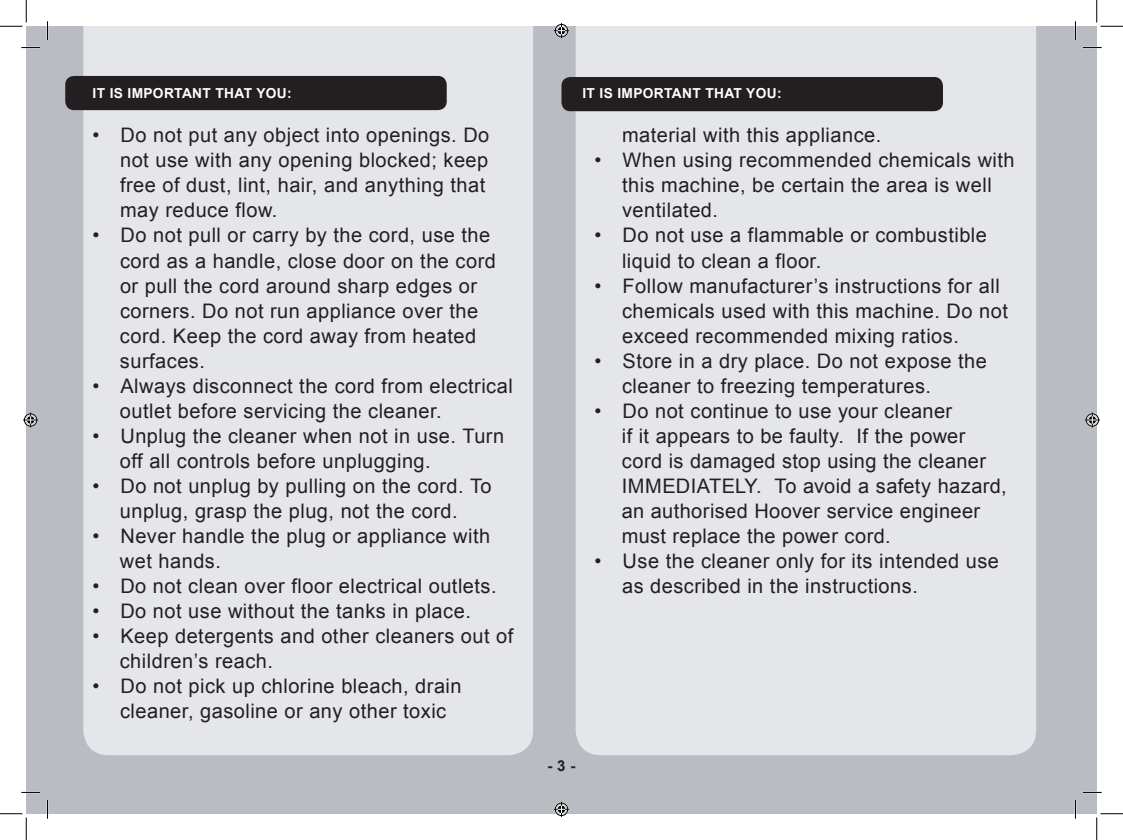
<style>
.page{position:relative;width:1123px;height:840px;background:#fff}
.page>*{position:absolute;margin:0;border:0;box-sizing:border-box;transform-origin:0 0}
.t1{font:20px/25px "Arial";letter-spacing:.025em;color:#231f20}
.t2{font:700 15px "Arial";color:#231f20}
.t3{font:700 13.75px "Arial";letter-spacing:.025em;color:#fff}
</style>
<div class="page">
<div style="left:26px;top:26px;width:1070px;height:787px;background:#b9bdc3"></div>
<div style="left:83px;top:26px;width:450px;height:728px;background:#e4e6e9"></div>
<div style="left:575px;top:26px;width:461px;height:728px;background:#e4e6e9"></div>
<div style="left:65px;top:76px;width:382px;height:34px;background:#231f20;border-radius:9px"></div>
<div style="left:561px;top:77px;width:382px;height:34px;background:#231f20;border-radius:9px"></div>
<svg style="left:21px;top:47px;width:19px;height:1px"></svg>
<svg style="left:1083px;top:47px;width:18px;height:1px"></svg>
<svg style="left:47px;top:21px;width:1px;height:19px"></svg>
<svg style="left:47px;top:800px;width:1px;height:18px"></svg>
<svg style="left:1074px;top:21px;width:2px;height:19px"></svg>
<svg style="left:1074px;top:800px;width:2px;height:18px"></svg>
<svg style="left:0;top:0;width:27px;height:27px"></svg>
<svg style="left:0;top:813px;width:27px;height:26px"></svg>
<svg style="left:1096px;top:0;width:27px;height:27px"></svg>
<svg style="left:1096px;top:813px;width:27px;height:26px"></svg>
<svg style="left:554px;top:23px;width:15px;height:15px"></svg>
<svg style="left:554px;top:801px;width:15px;height:15px"></svg>
<svg style="left:23px;top:412px;width:15px;height:15px"></svg>
<svg style="left:1085px;top:412px;width:14px;height:15px"></svg>
<p class="t3" style="left:93px;top:84px;width:201px">IT IS IMPORTANT THAT YOU:</p>
<p class="t3" style="left:582px;top:84px;width:201px">IT IS IMPORTANT THAT YOU:</p>
<p class="t1" style="left:120px;top:123px;width:371px;text-indent:-27px">• Do not put any object into openings. Do not use with any opening blocked; keep free of dust, lint, hair, and anything that may reduce flow.</p>
<p class="t1" style="left:120px;top:223px;width:377px;text-indent:-27px">• Do not pull or carry by the cord, use the cord as a handle, close door on the cord or pull the cord around sharp edges or corners. Do not run appliance over the cord. Keep the cord away from heated surfaces.</p>
<p class="t1" style="left:120px;top:373px;width:394px;text-indent:-28px">• Always disconnect the cord from electrical outlet before servicing the cleaner.</p>
<p class="t1" style="left:120px;top:423px;width:386px;text-indent:-28px">• Unplug the cleaner when not in use. Turn off all controls before unplugging.</p>
<p class="t1" style="left:92px;top:473px;width:401px;text-align:center">• Do not unplug by pulling on the cord. To unplug, grasp the plug, not the cord.</p>
<p class="t1" style="left:120px;top:523px;width:372px;text-indent:-27px">• Never handle the plug or appliance with wet hands.</p>
<p class="t1" style="left:92px;top:573px;width:406px">• Do not clean over floor electrical outlets.</p>
<p class="t1" style="left:92px;top:598px;width:380px">• Do not use without the tanks in place.</p>
<p class="t1" style="left:120px;top:623px;width:395px;text-indent:-27px">• Keep detergents and other cleaners out of children’s reach.</p>
<p class="t1" style="left:120px;top:673px;width:343px;text-indent:-27px">• Do not pick up chlorine bleach, drain cleaner, gasoline or any other toxic</p>
<p class="t1" style="left:622px;top:123px;width:261px">material with this appliance.</p>
<p class="t1" style="left:622px;top:148px;width:394px;text-indent:-27px">• When using recommended chemicals with this machine, be certain the area is well ventilated.</p>
<p class="t1" style="left:622px;top:223px;width:366px;text-indent:-28px">• Do not use a flammable or combustible liquid to clean a floor.</p>
<p class="t1" style="left:622px;top:273px;width:387px;text-indent:-27px">• Follow manufacturer’s instructions for all chemicals used with this machine. Do not exceed recommended mixing ratios.</p>
<p class="t1" style="left:622px;top:348px;width:366px;text-indent:-27px">• Store in a dry place. Do not expose the cleaner to freezing temperatures.</p>
<p class="t1" style="left:622px;top:398px;width:386px;text-indent:-27px">• Do not continue to use your cleaner<br>if it appears to be faulty. If the power cord is damaged stop using the cleaner IMMEDIATELY. To avoid a safety hazard, an authorised Hoover service engineer must replace the power cord.</p>
<p class="t1" style="left:622px;top:548px;width:378px;text-indent:-28px">• Use the cleaner only for its intended use as described in the instructions.</p>
<p class="t2" style="left:547px;top:755px;width:30px">-3-</p>
</div>
